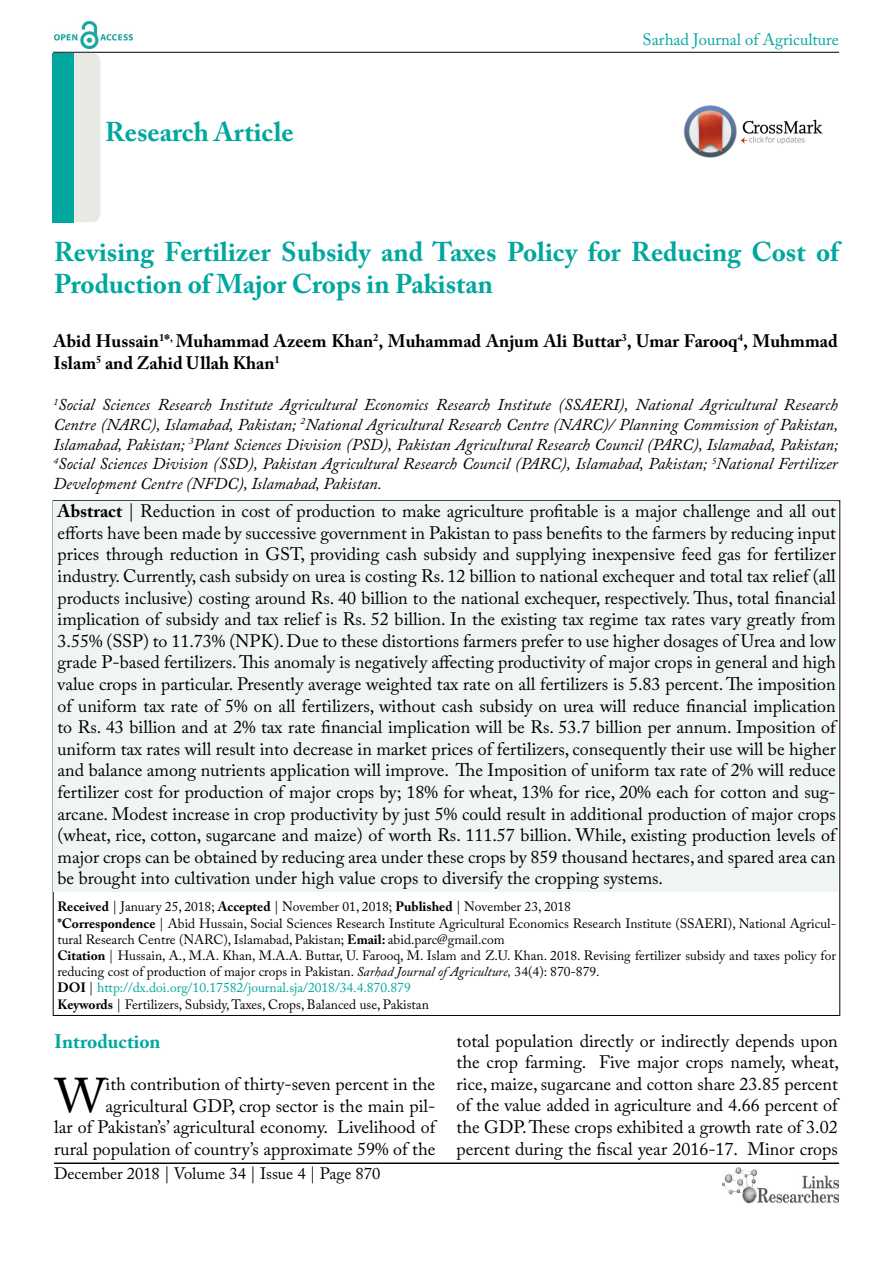
<style>
.page{position:relative;width:893px;height:1263px;background:#fff}
.page>*{position:absolute;margin:0;border:0;box-sizing:border-box;transform-origin:0 0}
.t1{font:48.45px "Adobe Caslon Pro";color:#000}
.t2{font:700 27px/32.4px "Adobe Caslon Pro";color:#00a79e}
.t3{font:700 19.5px "Adobe Caslon Pro";color:#00a79e}
.t4{font:18px/21.6px "Adobe Caslon Pro";color:#000;text-align:justify}
.t5{font:700 18px/21.6px "Adobe Caslon Pro";color:#000}
.t6{font:italic 16.5px/19.8px "Adobe Caslon Pro";color:#000;text-align:justify}
.t7{font:16.5px "Adobe Caslon Pro";color:#000}
.t8{font:16.5px "Adobe Caslon Pro";color:#00a79e}
.t9{font:13.5px/16.2px "Adobe Caslon Pro";color:#000}
.s1{font-weight:700}
.s2{font-style:italic}
.s3{color:#00a79e}
</style>
<div class="page">
<hr style="left:53px;top:52px;width:786px;height:1px;background:#000">
<img style="left:54px;top:22px;width:78px;height:27px">
<img style="left:722px;top:1167px;width:117px;height:37px">
<div style="left:54px;top:53px;width:46px;height:169px;background:#e9e9e4;border-radius:9px"></div>
<hr style="left:54px;top:1163px;width:785px;height:1px;background:#000">
<div style="left:53px;top:53px;width:21px;height:169px;background:#00a79e"></div>
<div style="left:54px;top:502px;width:784px;height:390px;background:#eef5f4"></div>
<img style="left:684px;top:105px;width:139px;height:53px">
<h2 class="t2" style="left:105px;top:116px;width:190px">Research Article</h2>
<p class="t8" style="left:643px;top:30px;width:198px">Sarhad Journal of Agriculture</p>
<h2 class="t2" style="left:54px;top:235px;width:786px">Revising Fertilizer Subsidy and Taxes Policy for Reducing Cost of<br>Production of Major Crops in Pakistan</h2>
<p class="t5" style="left:53px;top:330px;width:786px">Abid Hussain<sup>1</sup>*<sup>,</sup> Muhammad Azeem Khan<sup>2</sup>, Muhammad Anjum Ali Buttar<sup>3</sup>, Umar Farooq<sup>4</sup>, Muhmmad<br>Islam<sup>5</sup> and Zahid Ullah Khan<sup>1</sup></p>
<p class="t6" style="left:53px;top:394px;width:786px"><sup>1</sup>Social Sciences Research Institute Agricultural Economics Research Institute (SSAERI), National Agricultural Research Centre (NARC), Islamabad, Pakistan; <sup>2</sup>National Agricultural Research Centre (NARC)/ Planning Commission of Pakistan, Islamabad, Pakistan; <sup>3</sup>Plant Sciences Division (PSD), Pakistan Agricultural Research Council (PARC), Islamabad, Pakistan; <sup>4</sup>Social Sciences Division (SSD), Pakistan Agricultural Research Council (PARC), Islamabad, Pakistan; <sup>5</sup>National Fertilizer Development Centre (NFDC), Islamabad, Pakistan.</p>
<p class="t4" style="left:58px;top:500px;width:780px"><span class="s1">Abstract</span> | Reduction in cost of production to make agriculture profitable is a major challenge and all out efforts have been made by successive government in Pakistan to pass benefits to the farmers by reducing input prices through reduction in GST, providing cash subsidy and supplying inexpensive feed gas for fertilizer industry. Currently, cash subsidy on urea is costing Rs. 12 billion to national exchequer and total tax relief (all products inclusive) costing around Rs. 40 billion to the national exchequer, respectively. Thus, total financial implication of subsidy and tax relief is Rs. 52 billion. In the existing tax regime tax rates vary greatly from 3.55% (SSP) to 11.73% (NPK). Due to these distortions farmers prefer to use higher dosages of Urea and low grade P-based fertilizers. This anomaly is negatively affecting productivity of major crops in general and high value crops in particular. Presently average weighted tax rate on all fertilizers is 5.83 percent. The imposition of uniform tax rate of 5% on all fertilizers, without cash subsidy on urea will reduce financial implication to Rs. 43 billion and at 2% tax rate financial implication will be Rs. 53.7 billion per annum. Imposition of uniform tax rates will result into decrease in market prices of fertilizers, consequently their use will be higher and balance among nutrients application will improve. The Imposition of uniform tax rate of 2% will reduce fertilizer cost for production of major crops by; 18% for wheat, 13% for rice, 20% each for cotton and sug&shy;arcane. Modest increase in crop productivity by just 5% could result in additional production of major crops (wheat, rice, cotton, sugarcane and maize) of worth Rs. 111.57 billion. While, existing production levels of major crops can be obtained by reducing area under these crops by 859 thousand hectares, and spared area can be brought into cultivation under high value crops to diversify the cropping systems.</p>
<p class="t9" style="left:57px;top:899px;width:780px"><span class="s1">Received</span> | January 25, 2018; <span class="s1">Accepted</span> | November 01, 2018; <span class="s1">Published</span> | November 23, 2018<br><span class="s1">*Correspondence</span> | Abid Hussain, Social Sciences Research Institute Agricultural Economics Research Institute (SSAERI), National Agricul&shy;tural Research Centre (NARC), Islamabad, Pakistan; <span class="s1">Email:</span> abid.parc@gmail.com<br><span class="s1">Citation</span> | Hussain, A., M.A. Khan, M.A.A. Buttar, U. Farooq, M. Islam and Z.U. Khan. 2018. Revising fertilizer subsidy and taxes policy for reducing cost of production of major crops in Pakistan. <span class="s2">Sarhad Journal of Agriculture,</span> 34(4): 870-879.<br><span class="s1">DOI</span> | <span class="s3">http://dx.doi.org/10.17582/journal.sja/2018/34.4.870.879<br></span><span class="s1">Keywords</span> | Fertilizers, Subsidy, Taxes, Crops, Balanced use, Pakistan</p>
<p class="t3" style="left:54px;top:1029px;width:108px">Introduction</p>
<h1 class="t1" style="left:55px;top:1066px;width:52px">W</h1>
<p class="t4" style="left:54px;top:1073px;width:383px;text-align:right">ith contribution of thirty-seven percent in the agricultural GDP, crop sector is the main pil-<br>lar of Pakistan’s’ agricultural economy. Livelihood of rural population of country’s approximate 59% of the</p>
<p class="t7" style="left:54px;top:1164px;width:328px">December 2018 | Volume 34 | Issue 4 | Page 870</p>
<p class="t4" style="left:457px;top:1029px;width:384px">total population directly or indirectly depends upon the crop farming. Five major crops namely, wheat, rice, maize, sugarcane and cotton share 23.85 percent of the value added in agriculture and 4.66 percent of the GDP. These crops exhibited a growth rate of 3.02 percent during the fiscal year 2016-17. Minor crops</p>
</div>
